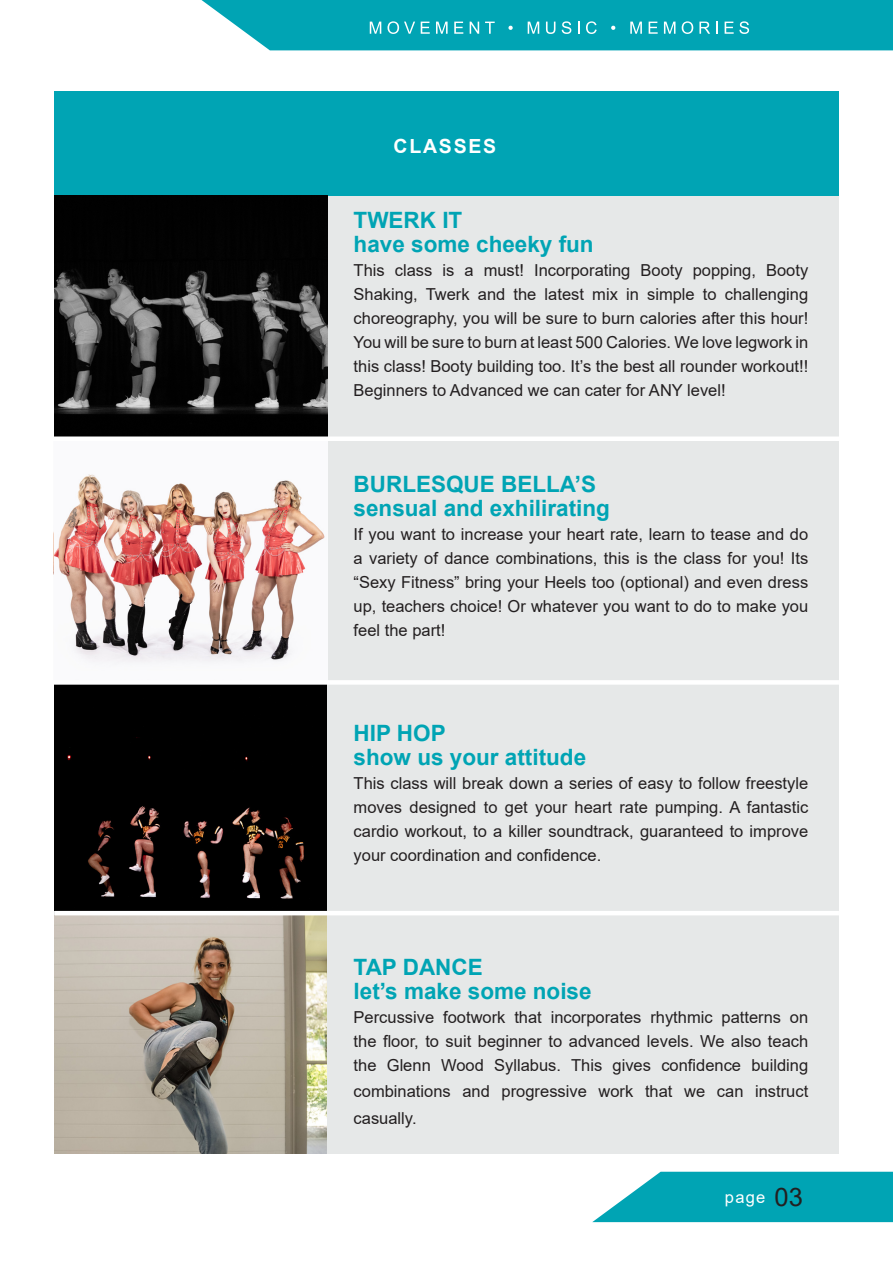
<style>
.page{position:relative;width:893px;height:1263px;background:#fff}
.page>*{position:absolute;margin:0;border:0;box-sizing:border-box;transform-origin:0 0}
.t1{font:25.5px "Arial";color:#231f20}
.t2{font:700 22.5px "Arial";color:#00a4b4}
.t3{font:700 19.5px "Arial";letter-spacing:.09em;color:#fff}
.t4{font:16.5px/24px "Arial";color:#231f20;text-align:justify}
.t5{font:16.5px "Arial";color:#fff}
</style>
<div class="page">
<div style="left:54px;top:196px;width:785px;height:957px;background:#e6e8e8"></div>
<div style="left:54px;top:92px;width:785px;height:104px;background:#00a4b4"></div>
<svg style="left:592px;top:1172px;width:301px;height:50px;background:#1daebc"></svg>
<svg style="left:201px;top:0;width:692px;height:50px;background:#15abba"></svg>
<img style="left:54px;top:916px;width:273px;height:237px">
<img style="left:54px;top:685px;width:273px;height:225px">
<img style="left:54px;top:196px;width:273px;height:240px">
<img style="left:54px;top:441px;width:273px;height:239px">
<div style="left:54px;top:436px;width:791px;height:5px;background:#fff"></div>
<hr style="left:55px;top:911px;width:784px;height:4px;background:#fff">
<div style="left:52px;top:680px;width:787px;height:5px;background:#fff"></div>
<p class="t3" style="left:394px;top:132px;width:104px">CLASSES</p>
<p class="t2" style="left:354px;top:204px;width:110px">TWERK IT</p>
<p class="t2" style="left:354px;top:228px;width:242px">have some cheeky fun</p>
<p class="t4" style="left:354px;top:258px;width:456px">This class is a must! Incorporating Booty popping, Booty Shaking, Twerk and the latest mix in simple to challenging choreography, you will be sure to burn calories after this hour!<br>You will be sure to burn at least 500 Calories. We love legwork in this class! Booty building too. It’s the best all rounder workout!!<br>Beginners to Advanced we can cater for ANY level!</p>
<p class="t2" style="left:354px;top:468px;width:244px">BURLESQUE BELLA’S</p>
<p class="t2" style="left:354px;top:492px;width:258px">sensual and exhilirating</p>
<p class="t4" style="left:354px;top:522px;width:456px">If you want to increase your heart rate, learn to tease and do a variety of dance combinations, this is the class for you! Its “Sexy Fitness” bring your Heels too (optional) and even dress up, teachers choice! Or whatever you want to do to make you feel the part!</p>
<p class="t2" style="left:354px;top:717px;width:94px">HIP HOP</p>
<p class="t2" style="left:354px;top:741px;width:234px">show us your attitude</p>
<p class="t4" style="left:354px;top:771px;width:456px">This class will break down a series of easy to follow freestyle moves designed to get your heart rate pumping. A fantastic cardio workout, to a killer soundtrack, guaranteed to improve your coordination and confidence.</p>
<p class="t2" style="left:354px;top:951px;width:131px">TAP DANCE</p>
<p class="t2" style="left:354px;top:975px;width:240px">let’s make some noise</p>
<p class="t4" style="left:354px;top:1005px;width:456px">Percussive footwork that incorporates rhythmic patterns on the floor, to suit beginner to advanced levels. We also teach the Glenn Wood Syllabus. This gives confidence building</p>
<p class="t4" style="left:354px;top:1078px;width:456px;line-height:26.2px">combinations and progressive work that we can instruct casually.</p>
<p class="t5" style="left:725px;top:1186px;width:42px">page</p>
<p class="t1" style="left:775px;top:1180px;width:30px">03</p>
</div>
